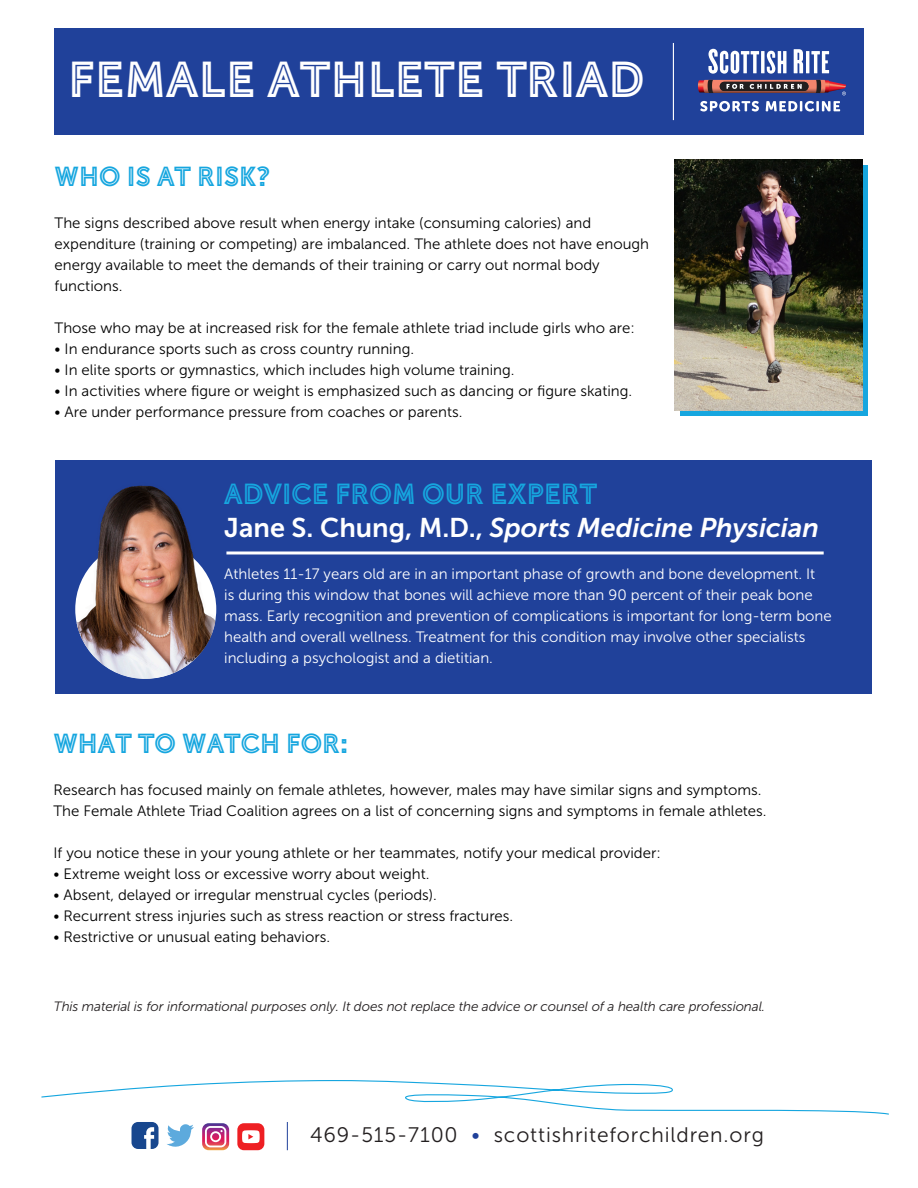
<style>
.page{position:relative;width:918px;height:1188px;background:#fff}
.page>*{position:absolute;margin:0;border:0;box-sizing:border-box;transform-origin:0 0}
.t1{font:49.5px "Scottish Rite INLINE A";letter-spacing:.01em;color:#fff}
.t2{font:28.5px "Scottish Rite INLINE A";color:#16a6df}
.t3{font:italic 27px "Museo Sans 700";color:#fff}
.t4{font:27px "Scottish Rite INLINE A";color:#16a6df}
.t5{font:21px "Museo Sans 300";letter-spacing:.04em;color:#231f20}
.t6{font:15px/21px "Museo Sans 300";color:#000}
.t7{font:15px/21px "Museo Sans 300";color:#fff}
.t8{font:italic 13.5px "Museo Sans 300";letter-spacing:-.01em;color:#231f20}
.s1{font-style:normal}
.s2{color:#20419a}
</style>
<div class="page">
<svg style="left:681px;top:166px;width:187px;height:250px;fill:#16a6df"></svg>
<img style="left:675px;top:160px;width:187px;height:250px">
<svg style="left:41px;top:1080px;width:848px;height:35px"></svg>
<div style="left:54px;top:28px;width:810px;height:107px;background:#20419a"></div>
<svg style="left:700px;top:101px;width:59px;height:11px"></svg>
<svg style="left:766px;top:101px;width:74px;height:11px"></svg>
<svg style="left:708px;top:49px;width:51px;height:25px"></svg>
<svg style="left:761px;top:51px;width:4px;height:22px"></svg>
<svg style="left:767px;top:51px;width:20px;height:23px"></svg>
<svg style="left:794px;top:49px;width:9px;height:24px"></svg>
<hr style="left:806px;top:51px;width:3px;height:22px;background:#fff">
<svg style="left:811px;top:51px;width:18px;height:22px"></svg>
<svg style="left:698px;top:80px;width:148px;height:15px"></svg>
<hr style="left:673px;top:43px;width:1px;height:77px;background:#fff">
<div style="left:55px;top:460px;width:816px;height:233px;background:#20419a"></div>
<hr style="left:226px;top:551px;width:598px;height:3px;background:#fff">
<img style="left:75px;top:485px;width:141px;height:194px">
<div style="left:132px;top:1122px;width:27px;height:27px;background:#18478e;border-radius:7px"></div>
<svg style="left:144px;top:1127px;width:10px;height:22px"></svg>
<svg style="left:167px;top:1124px;width:27px;height:23px"></svg>
<svg style="left:202px;top:1123px;width:27px;height:27px"></svg>
<div style="left:237px;top:1123px;width:27px;height:27px;background:#ee1f23;border-radius:7px"></div>
<svg style="left:242px;top:1130px;width:18px;height:13px"></svg>
<svg style="left:287px;top:1122px;width:1px;height:28px"></svg>
<p class="t1" style="left:68px;top:51px;width:578px">FEMALE ATHLETE TRIAD</p>
<p class="t4" style="left:55px;top:161px;width:217px">WHO IS AT RISK?</p>
<p class="t6" style="left:55px;top:212px;width:596px">The signs described above result when energy intake (consuming calories) and expenditure (training or competing) are imbalanced. The athlete does not have enough energy available to meet the demands of their training or carry out normal body functions.</p>
<p class="t6" style="left:55px;top:317px;width:582px">Those who may be at increased risk for the female athlete triad include girls who are:</p>
<p class="t6" style="left:55px;top:338px;width:361px">• In endurance sports such as cross country running.</p>
<p class="t6" style="left:55px;top:359px;width:461px">• In elite sports or gymnastics, which includes high volume training.</p>
<p class="t6" style="left:55px;top:380px;width:579px">• In activities where figure or weight is emphasized such as dancing or figure skating.</p>
<p class="t6" style="left:55px;top:401px;width:409px">• Are under performance pressure from coaches or parents.</p>
<p class="t2" style="left:224px;top:478px;width:374px">ADVICE FROM OUR EXPERT</p>
<p class="t3" style="left:224px;top:512px;width:596px"><span class="s1">Jane S. Chung, M.D.,</span> Sports Medicine Physician</p>
<p class="t7" style="left:224px;top:564px;width:609px">Athletes 11-17 years old are in an important phase of growth and bone development. It<br>is during this window that bones will achieve more than 90 percent of their peak bone mass. Early recognition and prevention of complications is important for long-term bone health and overall wellness. Treatment for this condition may involve other specialists including a psychologist and a dietitian.</p>
<p class="t4" style="left:53px;top:728px;width:296px">WHAT TO WATCH FOR:</p>
<p class="t6" style="left:53px;top:780px;width:710px">Research has focused mainly on female athletes, however, males may have similar signs and symptoms.</p>
<p class="t6" style="left:53px;top:801px;width:715px">The Female Athlete Triad Coalition agrees on a list of concerning signs and symptoms in female athletes.</p>
<p class="t6" style="left:53px;top:843px;width:609px">If you notice these in your young athlete or her teammates, notify your medical provider:</p>
<p class="t6" style="left:53px;top:864px;width:378px">• Extreme weight loss or excessive worry about weight.</p>
<p class="t6" style="left:53px;top:885px;width:385px">• Absent, delayed or irregular menstrual cycles (periods).</p>
<p class="t6" style="left:53px;top:906px;width:461px">• Recurrent stress injuries such as stress reaction or stress fractures.</p>
<p class="t6" style="left:53px;top:927px;width:278px">• Restrictive or unusual eating behaviors.</p>
<p class="t8" style="left:54px;top:999px;width:713px">This material is for informational purposes only. It does not replace the advice or counsel of a health care professional.</p>
<p class="t5" style="left:310px;top:1124px;width:455px">469-515-7100 <span class="s2">•</span> scottishriteforchildren.org</p>
</div>
